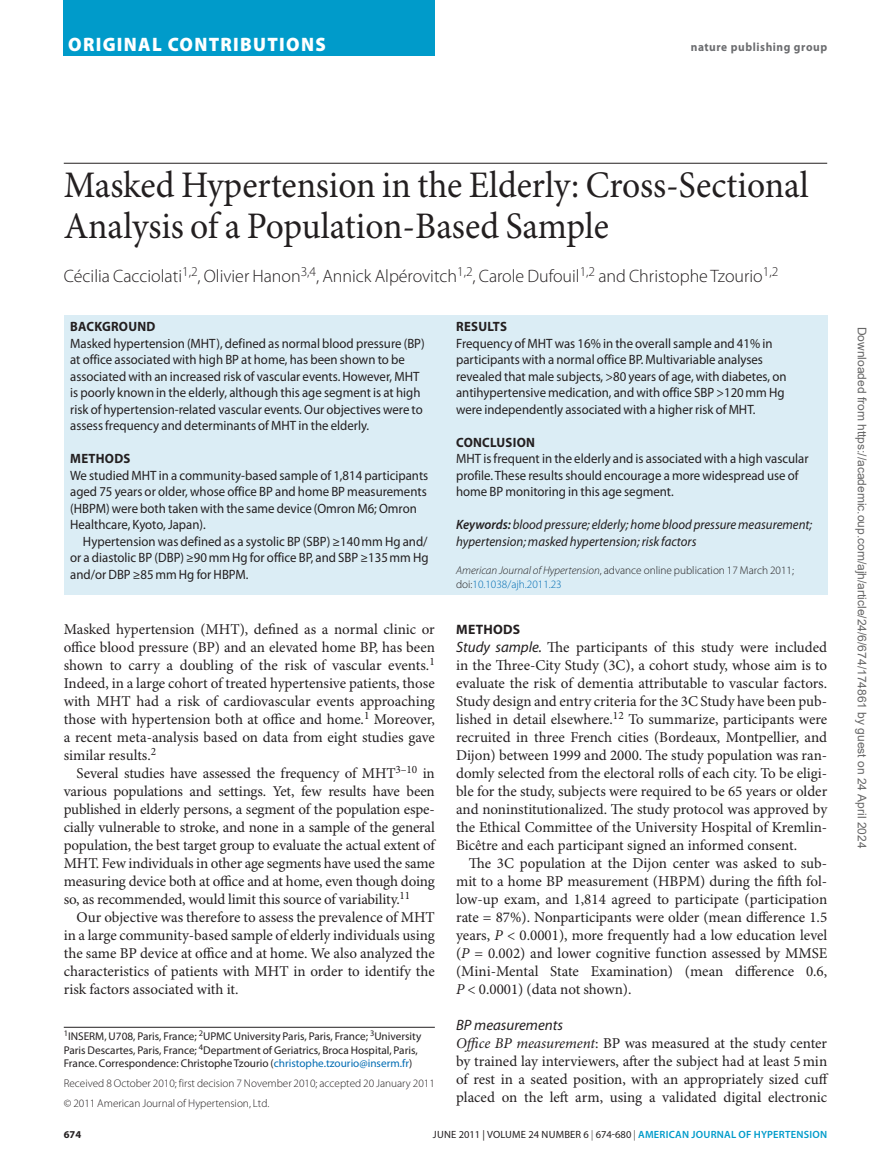
<style>
.page{position:relative;width:891px;height:1175px;background:#fff}
.page>*{position:absolute;margin:0;border:0;box-sizing:border-box;transform-origin:0 0}
.t1{font:37.5px/40.5px "Minion Pro";color:#231f20;scale:.95 1}
.t2{font:900 19.5px "Myriad Pro";letter-spacing:.07em;color:#fff;scale:.95 1}
.t3{font:300 18px "Myriad Pro";color:#231f20}
.t4{font:15px/18px "Minion Pro";color:#231f20;text-align:justify}
.t5{font:italic 15px "Myriad Pro";color:#231f20}
.t6{font:700 13.65px "Myriad Pro";letter-spacing:.02em;color:#231f20}
.t7{font:13.5px/16.5px "Myriad Pro";color:#231f20;scale:.95 1}
.t8{font:italic 13.5px/16.5px "Myriad Pro";color:#231f20;scale:.95 1}
.t9{font:700 13.5px "Myriad Pro";letter-spacing:.02em;color:#231f20;scale:.95 1}
.t10{font:12px "Arial";color:#666}
.t11{font:700 12px "Myriad Pro";letter-spacing:.05em;color:#6c6d70;scale:.95 1}
.t12{font:11.25px/13.5px "Myriad Pro";color:#231f20}
.t13{font:300 11.25px/20px "Myriad Pro";color:#231f20}
.t14{font:10.5px "Myriad Pro";color:#231f20}
.t15{font:700 10.5px "Myriad Pro";color:#231f20}
.s1{font-weight:600}
.s2{font-style:italic}
.s3{color:#006cb3}
.s4{font-family:"Myriad Pro";font-style:italic}
.s5{font-weight:300}
.s6{font-weight:600;color:#009bca}
</style>
<div class="page">
<div style="left:64px;top:0;width:371px;height:55px;background:#009bca"></div>
<hr style="left:64px;top:1027px;width:371px;height:1px;background:#231f20">
<hr style="left:64px;top:163px;width:763px;height:1px;background:#231f20">
<div style="left:64px;top:315px;width:763px;height:279px;background:#dbedf5"></div>
<h2 class="t2" style="left:68px;top:34px;width:273px">ORIGINAL CONTRIBUTIONS</h2>
<p class="t11" style="left:691px;top:40px;width:145px">NATURE PUBLISHING GROUP</p>
<h1 class="t1" style="left:64px;top:167px;width:786px">Masked Hypertension in the Elderly: Cross-Sectional<br>Analysis of a Population-Based Sample</h1>
<p class="t3" style="left:64px;top:266px;width:716px">Cécilia Cacciolati<sup>1,2</sup>, Olivier Hanon<sup>3,4</sup>, Annick Alpérovitch<sup>1,2</sup>, Carole Dufouil<sup>1,2</sup> and Christophe Tzourio<sup>1,2</sup></p>
<p class="t9" style="left:70px;top:319px;width:91px">BACKGROUND</p>
<p class="t7" style="left:70px;top:335px;width:375px">Masked hypertension (MHT), defined as normal blood pressure (BP) at office associated with high BP at home, has been shown to be associated with an increased risk of vascular events. However, MHT is poorly known in the elderly, although this age segment is at high risk of hypertension-related vascular events. Our objectives were to assess frequency and determinants of MHT in the elderly.</p>
<p class="t9" style="left:70px;top:451px;width:65px">METHODS</p>
<p class="t7" style="left:70px;top:467px;width:379px">We studied MHT in a community-based sample of 1,814 participants aged 75 years or older, whose office BP and home BP measurements (HBPM) were both taken with the same device (Omron M6; Omron Healthcare, Kyoto, Japan).</p>
<p class="t7" style="left:70px;top:533px;width:379px;text-align:justify;text-indent:13px">Hypertension was defined as a systolic BP (SBP) ≥140mm Hg and/ or a diastolic BP (DBP) ≥90mm Hg for office BP, and SBP ≥135mm Hg and/or DBP ≥85mm Hg for HBPM.</p>
<p class="t9" style="left:456px;top:319px;width:55px">RESULTS</p>
<p class="t7" style="left:456px;top:335px;width:349px">Frequency of MHT was 16% in the overall sample and 41% in participants with a normal office BP. Multivariable analyses revealed that male subjects, &gt;80 years of age, with diabetes, on antihypertensive medication, and with office SBP &gt;120mm Hg were independently associated with a higher risk of MHT.</p>
<p class="t9" style="left:456px;top:434px;width:84px">CONCLUSION</p>
<p class="t7" style="left:456px;top:450px;width:373px">MHT is frequent in the elderly and is associated with a high vascular profile. These results should encourage a more widespread use of home BP monitoring in this age segment.</p>
<p class="t8" style="left:456px;top:517px;width:376px"><span class="s1">Keywords:</span> blood pressure; elderly; home blood pressure measurement; hypertension; masked hypertension; risk factors</p>
<p class="t13" style="left:456px;top:564px;width:339px;line-height:13.5px"><span class="s2">American Journal of Hypertension</span>, advance online publication 17 March 2011; doi:<span class="s3">10.1038/ajh.2011.23</span></p>
<p class="t4" style="left:64px;top:620px;width:373px">Masked hypertension (MHT), defined as a normal clinic or office blood pressure (BP) and an elevated home BP, has been shown to carry a doubling of the risk of vascular events.<sup>1<br></sup>Indeed, in a large cohort of treated hypertensive patients, those with MHT had a risk of cardiovascular events approaching those with hypertension both at office and home.<sup>1</sup> Moreover, a recent meta-analysis based on data from eight studies gave similar results.<sup>2</sup></p>
<p class="t4" style="left:64px;top:764px;width:373px;text-indent:13px">Several studies have assessed the frequency of MHT<sup>3–10</sup> in various populations and settings. Yet, few results have been published in elderly persons, a segment of the population espe&shy;cially vulnerable to stroke, and none in a sample of the general population, the best target group to evaluate the actual extent of MHT. Few individuals in other age segments have used the same measuring device both at office and at home, even though doing so, as recommended, would limit this source of variability.<sup>11</sup></p>
<p class="t4" style="left:64px;top:908px;width:373px;text-indent:13px">Our objective was therefore to assess the prevalence of MHT in a large community-based sample of elderly individuals using the same BP device at office and at home. We also analyzed the characteristics of patients with MHT in order to identify the risk factors associated with it.</p>
<p class="t12" style="left:64px;top:1029px;width:359px"><sup>1</sup>INSERM, U708, Paris, France; <sup>2</sup>UPMC University Paris, Paris, France; <sup>3</sup>University<br>Paris Descartes, Paris, France; <sup>4</sup>Department of Geriatrics, Broca Hospital, Paris,<br>France. Correspondence: Christophe Tzourio (<span class="s3">christophe.tzourio@inserm.fr</span>)</p>
<p class="t13" style="left:64px;top:1073px;width:373px">Received 8 October 2010; first decision 7 November 2010; accepted 20 January 2011 © 2011 American Journal of Hypertension, Ltd.</p>
<p class="t6" style="left:456px;top:621px;width:66px">METHODS</p>
<p class="t4" style="left:456px;top:638px;width:373px"><span class="s4">Study sample.</span> The participants of this study were included in the Three-City Study (3C), a cohort study, whose aim is to evaluate the risk of dementia attributable to vascular factors.<br>Study design and entry criteria for the 3C Study have been pub&shy;lished in detail elsewhere.<sup>12</sup> To summarize, participants were recruited in three French cities (Bordeaux, Montpellier, and Dijon) between 1999 and 2000. The study population was ran&shy;domly selected from the electoral rolls of each city. To be eligi&shy;ble for the study, subjects were required to be 65 years or older and noninstitutionalized. The study protocol was approved by the Ethical Committee of the University Hospital of Kremlin-Bicêtre and each participant signed an informed consent.</p>
<p class="t4" style="left:456px;top:854px;width:373px;text-indent:13px">The 3C population at the Dijon center was asked to sub&shy;mit to a home BP measurement (HBPM) during the fifth fol&shy;low-up exam, and 1,814 agreed to participate (participation rate = 87%). Nonparticipants were older (mean difference 1.5 years, <span class="s2">P</span> &lt; 0.0001), more frequently had a low education level (<span class="s2">P</span> = 0.002) and lower cognitive function assessed by MMSE (Mini-Mental State Examination) (mean difference 0.6, <span class="s2">P</span> &lt; 0.0001) (data not shown).</p>
<p class="t5" style="left:456px;top:1016px;width:109px">BP measurements</p>
<p class="t4" style="left:456px;top:1034px;width:374px"><span class="s2">Office BP measurement</span>: BP was measured at the study center by trained lay interviewers, after the subject had at least 5min of rest in a seated position, with an appropriately sized cuff placed on the left arm, using a validated digital electronic</p>
<p class="t15" style="left:64px;top:1128px;width:19px">674</p>
<p class="t14" style="left:433px;top:1128px;width:396px">june 2011 | VOLUME 24 NUMBER 6 <span class="s5">|</span> 674-680 <span class="s5">|</span> <span class="s6">AMERICAN JOURNAL OF HYPERTENSION</span></p>
<p class="t10" style="left:866px;top:327px;width:523px;rotate:90deg">Downloaded from https://academic.oup.com/ajh/article/24/6/674/174861 by guest on 24 April 2024</p>
</div>
